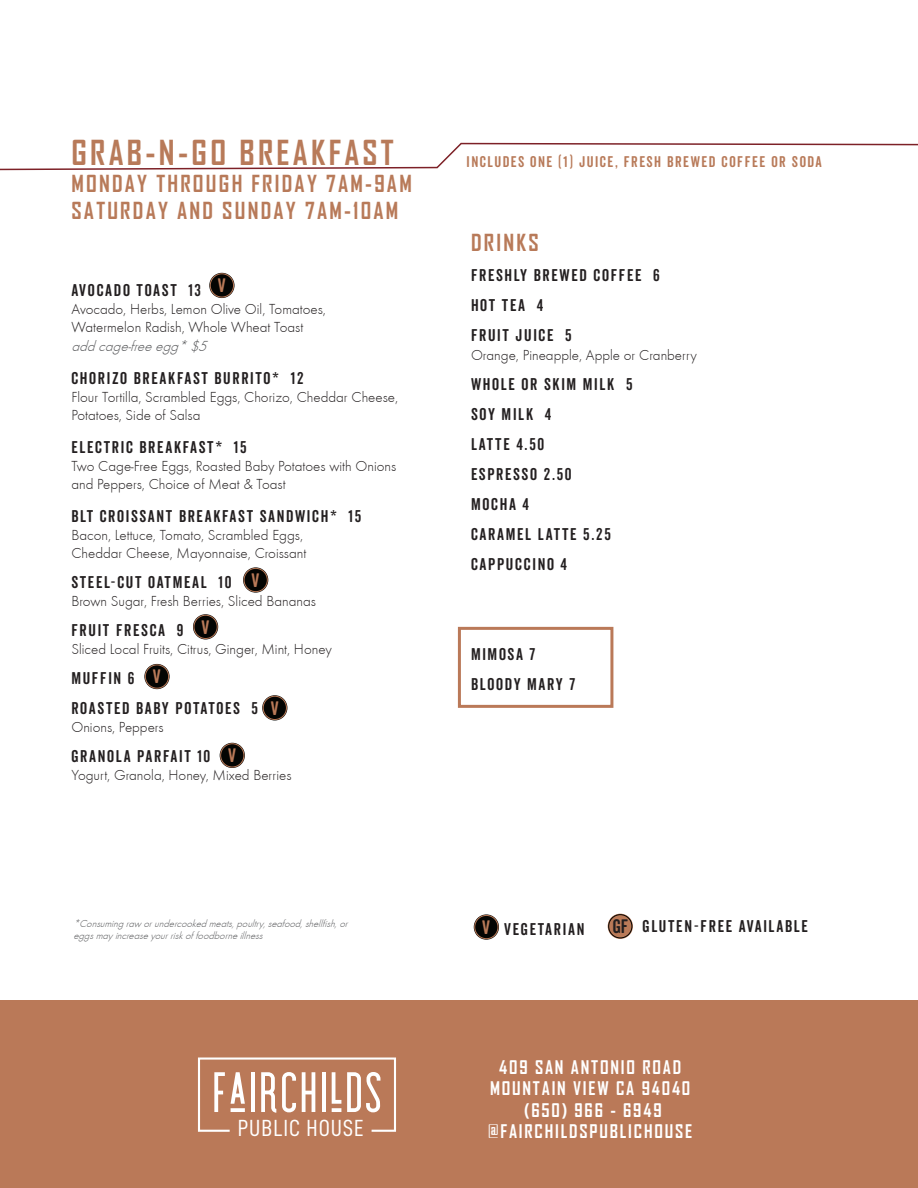
<style>
.page{position:relative;width:918px;height:1188px;background:#fff}
.page>*{position:absolute;margin:0;border:0;box-sizing:border-box;transform-origin:0 0}
.t1{font:56.85px "Knoxville";color:#fff}
.t2{font:700 33px "Agency FB";letter-spacing:.1em;color:#b87a59}
.t3{font:23.4px "D DIN Condensed";letter-spacing:.045em;color:#fff}
.t4{font:700 22.5px "Agency FB";letter-spacing:.1em;color:#b87a59}
.t5{font:18.9px "Veneer Clean Soft";color:#ba7a58}
.t6{font:18.9px "Veneer Clean Soft";color:#231f20}
.t7{font:700 18px "Agency FB";letter-spacing:.1em;color:#fff}
.t8{font:16.5px "Veneer Clean Soft";letter-spacing:.1em;color:#231f20}
.t9{font:15px "Futura T Light";color:#231f20}
.t10{font:15px "Veneer Clean Soft";letter-spacing:.1em;color:#b87a59}
.t11{font:italic 15px "Futura T Light";color:#57585a}
.t12{font:italic 10.5px "Futura T Light";color:#57585a}
</style>
<div class="page">
<svg style="left:0;top:142px;width:918px;height:29px"></svg>
<svg style="left:209px;top:273px;width:26px;height:25px"></svg>
<div style="left:210px;top:274px;width:24px;height:23px;border:1px solid #ba7a58;border-radius:50%"></div>
<svg style="left:474px;top:914px;width:25px;height:26px"></svg>
<div style="left:475px;top:915px;width:23px;height:24px;border:1px solid #ba7a58;border-radius:50%"></div>
<svg style="left:608px;top:914px;width:25px;height:25px"></svg>
<div style="left:609px;top:915px;width:23px;height:23px;border:1px solid #040503;border-radius:50%"></div>
<svg style="left:220px;top:743px;width:25px;height:25px"></svg>
<div style="left:220px;top:744px;width:24px;height:23px;border:1px solid #ba7a58;border-radius:50%"></div>
<svg style="left:243px;top:567px;width:25px;height:26px"></svg>
<div style="left:244px;top:568px;width:23px;height:24px;border:1px solid #ba7a58;border-radius:50%"></div>
<div style="left:193px;top:614px;width:25px;height:25px;background:#040503;border-radius:50%"></div>
<div style="left:194px;top:615px;width:23px;height:24px;border:1px solid #ba7a58;border-radius:50%"></div>
<svg style="left:144px;top:664px;width:26px;height:25px"></svg>
<div style="left:145px;top:665px;width:24px;height:23px;border:1px solid #ba7a58;border-radius:50%"></div>
<div style="left:262px;top:695px;width:25px;height:25px;background:#040503;border-radius:50%"></div>
<div style="left:263px;top:696px;width:24px;height:24px;border:1px solid #ba7a58;border-radius:50%"></div>
<div style="left:0;top:1000px;width:918px;height:188px;background:#ba7958"></div>
<svg style="left:198px;top:1058px;width:198px;height:74px"></svg>
<div style="left:458px;top:627px;width:155px;height:81px;border:3px solid #ba7958"></div>
<p class="t2" style="left:71px;top:132px;width:324px">GRAB-N-GO BREAKFAST</p>
<p class="t4" style="left:71px;top:169px;width:342px">MONDAY THROUGH FRIDAY 7AM-9AM</p>
<p class="t4" style="left:71px;top:196px;width:329px">SATURDAY AND SUNDAY 7AM-10AM</p>
<p class="t5" style="left:218px;top:274px;width:9px">V</p>
<p class="t8" style="left:71px;top:280px;width:131px">AVOCADO TOAST 13</p>
<p class="t9" style="left:71px;top:300px;width:256px">Avocado, Herbs, Lemon Olive Oil, Tomatoes,</p>
<p class="t9" style="left:71px;top:318px;width:233px">Watermelon Radish, Whole Wheat Toast</p>
<p class="t11" style="left:71px;top:338px;width:141px">addcage-freeegg*$5</p>
<p class="t8" style="left:71px;top:368px;width:234px">CHORIZO BREAKFAST BURRITO* 12</p>
<p class="t9" style="left:71px;top:389px;width:328px">Flour Tortilla, Scrambled Eggs, Chorizo, Cheddar Cheese,</p>
<p class="t9" style="left:71px;top:407px;width:131px">Potatoes, Side of Salsa</p>
<p class="t8" style="left:71px;top:437px;width:177px">ELECTRIC BREAKFAST* 15</p>
<p class="t9" style="left:71px;top:458px;width:326px">Two Cage-Free Eggs, Roasted Baby Potatoes with Onions</p>
<p class="t9" style="left:71px;top:476px;width:216px">and Peppers, Choice of Meat &amp; Toast</p>
<p class="t8" style="left:71px;top:506px;width:291px">BLT CROISSANT BREAKFAST SANDWICH* 15</p>
<p class="t9" style="left:71px;top:527px;width:233px">Bacon, Lettuce, Tomato, Scrambled Eggs,</p>
<p class="t9" style="left:71px;top:545px;width:236px">Cheddar Cheese, Mayonnaise, Croissant</p>
<p class="t8" style="left:71px;top:572px;width:162px">STEEL-CUT OATMEAL 10</p>
<p class="t9" style="left:71px;top:593px;width:246px">Brown Sugar, Fresh Berries, Sliced Bananas</p>
<p class="t8" style="left:71px;top:620px;width:113px">FRUIT FRESCA 9</p>
<p class="t9" style="left:71px;top:641px;width:262px">Sliced Local Fruits, Citrus, Ginger, Mint, Honey</p>
<p class="t8" style="left:71px;top:668px;width:65px">MUFFIN 6</p>
<p class="t8" style="left:71px;top:698px;width:188px">ROASTED BABY POTATOES 5</p>
<p class="t9" style="left:71px;top:719px;width:94px">Onions, Peppers</p>
<p class="t8" style="left:71px;top:746px;width:140px">GRANOLA PARFAIT 10</p>
<p class="t9" style="left:71px;top:767px;width:222px">Yogurt, Granola, Honey, Mixed Berries</p>
<p class="t5" style="left:252px;top:569px;width:9px">V</p>
<p class="t5" style="left:202px;top:616px;width:9px">V</p>
<p class="t5" style="left:153px;top:665px;width:9px">V</p>
<p class="t5" style="left:271px;top:697px;width:9px">V</p>
<p class="t5" style="left:228px;top:744px;width:9px">V</p>
<p class="t12" style="left:73px;top:918px;width:279px">*Consumingraw orundercookedmeats,poultry,seafood,shellfish,or</p>
<p class="t12" style="left:73px;top:930px;width:194px">eggsmayincreaseyourriskoffoodborneillness</p>
<p class="t1" style="left:212px;top:1067px;width:173px">FaIRCHIlDS</p>
<p class="t3" style="left:238px;top:1115px;width:127px">PUBLIC HOUSE</p>
<p class="t10" style="left:467px;top:153px;width:357px">INCLUDES ONE (1) JUICE, FRESH BREWED COFFEE OR SODA</p>
<p class="t4" style="left:471px;top:228px;width:69px">DRINKS</p>
<p class="t8" style="left:471px;top:265px;width:190px">FRESHLY BREWED COFFEE 6</p>
<p class="t8" style="left:471px;top:295px;width:74px">HOT TEA 4</p>
<p class="t8" style="left:471px;top:325px;width:102px">FRUIT JUICE 5</p>
<p class="t9" style="left:471px;top:347px;width:227px">Orange, Pineapple, Apple or Cranberry</p>
<p class="t8" style="left:471px;top:374px;width:163px">WHOLE OR SKIM MILK 5</p>
<p class="t8" style="left:471px;top:404px;width:82px">SOY MILK 4</p>
<p class="t8" style="left:471px;top:434px;width:75px">LATTE 4.50</p>
<p class="t8" style="left:471px;top:464px;width:102px">ESPRESSO 2.50</p>
<p class="t8" style="left:471px;top:494px;width:60px">MOCHA 4</p>
<p class="t8" style="left:471px;top:524px;width:141px">CARAMEL LATTE 5.25</p>
<p class="t8" style="left:471px;top:554px;width:98px">CAPPUCCINO 4</p>
<p class="t8" style="left:471px;top:644px;width:66px">MIMOSA 7</p>
<p class="t8" style="left:471px;top:674px;width:106px">BLOODY MARY 7</p>
<p class="t5" style="left:482px;top:916px;width:9px">V</p>
<p class="t8" style="left:504px;top:919px;width:82px">VEGETARIAN</p>
<p class="t6" style="left:613px;top:915px;width:17px">GF</p>
<p class="t8" style="left:643px;top:916px;width:167px">GLUTEN-FREE AVAILABLE</p>
<p class="t7" style="left:499px;top:1056px;width:183px">409 SAN ANTONIO ROAD</p>
<p class="t7" style="left:490px;top:1077px;width:202px">MOUNTAIN VIEW CA 94040</p>
<p class="t7" style="left:524px;top:1099px;width:139px">(650) 966 - 6949</p>
<p class="t7" style="left:488px;top:1120px;width:206px">@FAIRCHILDSPUBLICHOUSE</p>
</div>
